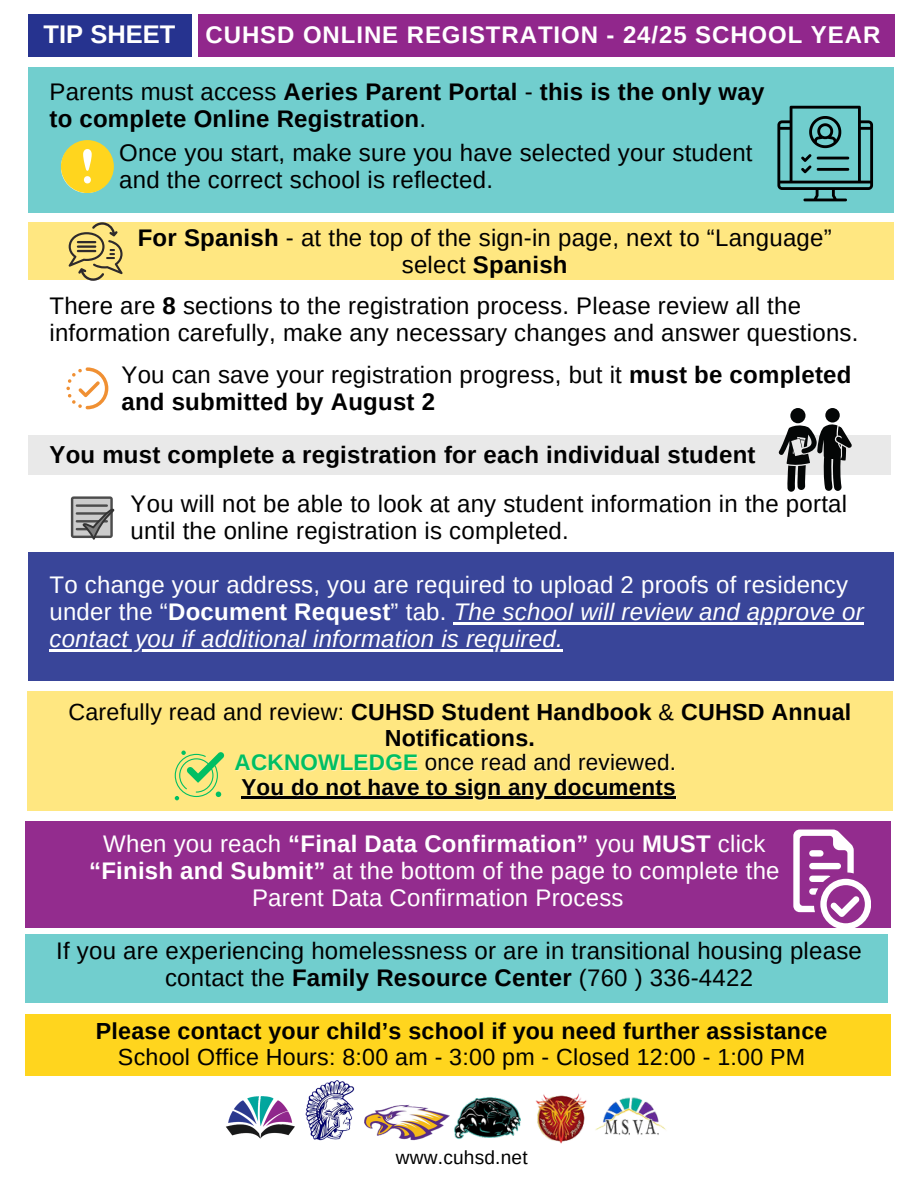
<style>
.page{position:relative;width:918px;height:1188px;background:#fff}
.page>*{position:absolute;margin:0;border:0;box-sizing:border-box;transform-origin:0 0}
.t1{font:700 25.5px "Arimo";color:#fff}
.t2{font:24px/27px "Arimo";letter-spacing:.01em;color:#000}
.t3{font:24px/27px "Arimo";letter-spacing:.01em;color:#fff}
.t4{font:700 24px/27px "Arimo";letter-spacing:.01em;color:#000}
.t5{font:italic 24px "Arimo";letter-spacing:.01em;color:#fff}
.t6{font:700 24px "Arimo";letter-spacing:.04em;color:#fff}
.t7{font:700 23.25px/25.8px "Arimo";letter-spacing:.01em;color:#000;text-align:center}
.t8{font:22.5px "Arimo";letter-spacing:.01em;color:#000}
.t9{font:700 22.5px "Arimo";letter-spacing:.01em;color:#000}
.t10{font:19.05px "Arimo";letter-spacing:.01em;color:#000}
.s1{font-weight:400}
.s2{font-weight:700}
.s3{font-style:italic}
.s4{font-weight:700;color:#00bf63}
</style>
<div class="page">
<img style="left:25px;top:14px;width:870px;height:1130px">
<hr style="left:241px;top:796px;width:435px;height:2px;background:#000">
<div style="left:25px;top:934px;width:862px;height:69px;background:#71cece"></div>
<h3 class="t1" style="left:44px;top:20px;width:133px">TIP SHEET</h3>
<p class="t6" style="left:206px;top:21px;width:676px">CUHSD ONLINE REGISTRATION - 24/25 SCHOOL YEAR</p>
<h1 class="t4" style="left:49px;top:78px;width:716px"><span class="s1">Parents must access</span> Aeries Parent Portal <span class="s1">-</span> this is the only way to complete Online Registration<span class="s1">.</span></h1>
<h1 class="t2" style="left:119px;top:139px;width:635px">Once you start, make sure you have selected your student and the correct school is reflected.</h1>
<h3 class="t2" style="left:138px;top:224px;width:696px;text-align:center"><span class="s2">For Spanish</span> - at the top of the sign-in page, next to “Language” select <span class="s2">Spanish</span></h3>
<h3 class="t2" style="left:49px;top:292px;width:811px">There are <span class="s2">8</span> sections to the registration process. Please review all the information carefully, make any necessary changes and answer questions.</h3>
<p class="t2" style="left:121px;top:362px;width:732px">You can save your registration progress, but it <span class="s2">must be completed and submitted by August 2</span></p>
<p class="t4" style="left:49px;top:441px;width:708px">You must complete a registration for each individual student</p>
<h3 class="t2" style="left:131px;top:491px;width:718px">You will not be able to look at any student information in the portal until the online registration is completed.</h3>
<h3 class="t3" style="left:49px;top:571px;width:816px">To change your address, you are required to upload 2 proofs of residency under the “<span class="s2">Document Request</span>” tab. <span class="s3">The school will review and approve or</span></h3>
<p class="t5" style="left:49px;top:625px;width:515px">contact you if additional information is required.</p>
<h2 class="t7" style="left:68px;top:699px;width:784px"><span class="s1">Carefully read and review:</span> CUHSD Student Handbook <span class="s1">&amp;</span> CUHSD Annual<br>Notifications.</h2>
<h3 class="t8" style="left:235px;top:750px;width:443px"><span class="s4">ACKNOWLEDGE</span> once read and reviewed.</h3>
<h3 class="t9" style="left:241px;top:775px;width:436px">You do not have to sign any documents</h3>
<p class="t3" style="left:89px;top:830px;width:692px;text-align:center">When you reach <span class="s2">“Final Data Confirmation”</span> you <span class="s2">MUST</span> click <span class="s2">“Finish and Submit”</span> at the bottom of the page to complete the<br>Parent Data Confirmation Process</p>
<h3 class="t2" style="left:56px;top:937px;width:807px;text-align:center">If you are experiencing homelessness or are in transitional housing please contact the <span class="s2">Family Resource Center</span> (760 ) 336-4422</h3>
<h4 class="t7" style="left:96px;top:1018px;width:733px">Please contact your child’s school if you need further assistance<br><span class="s1">School Office Hours: 8:00 am - 3:00 pm - Closed 12:00 - 1:00 PM</span></h4>
<p class="t10" style="left:396px;top:1147px;width:133px">www.cuhsd.net</p>
</div>
